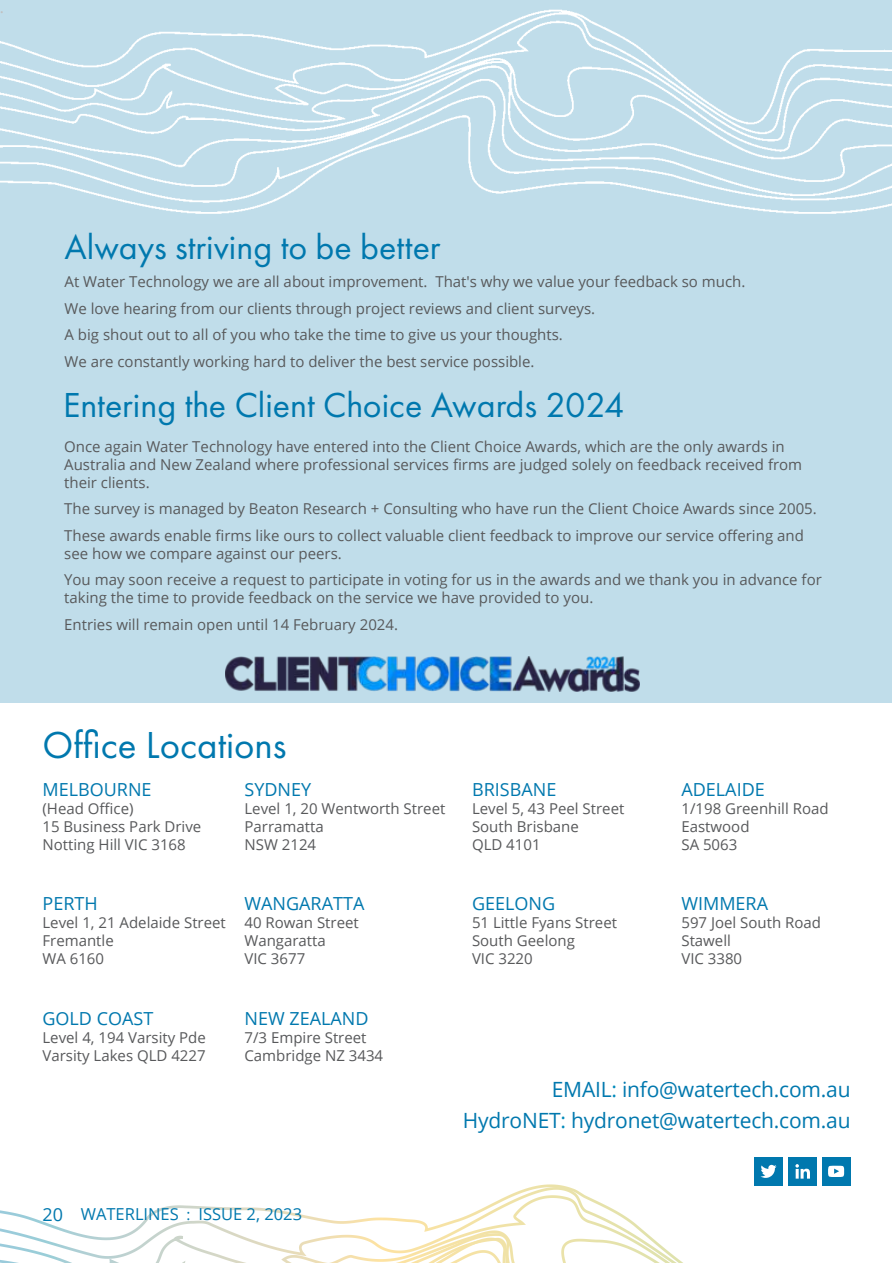
<style>
.page{position:relative;width:893px;height:1263px;background:#fff}
.page>*{position:absolute;margin:0;border:0;box-sizing:border-box;transform-origin:0 0}
.t1{font:39px "Futura PT";color:#0078ae}
.t2{font:36px "Futura PT";color:#0078ae}
.t3{font:21px/30.8px "Open Sans";letter-spacing:-.01em;color:#0078ae;text-align:right}
.t4{font:18px "Open Sans";color:#0078ae}
.t5{font:18px "Minion Pro";color:#000}
.t6{font:16.5px "Open Sans";color:#0078ae}
.t7{font:15px/18px "Open Sans";color:#58595b}
.s1{color:#008abb}
.s2{font-size:18px}
.s3{font-size:15px}
</style>
<div class="page">
<div style="left:0;top:0;width:892px;height:703px;background:#c0ddea"></div>
<img style="left:0;top:9px;width:892px;height:205px">
<div style="left:822px;top:1157px;width:29px;height:29px;background:#0078ae"></div>
<svg style="left:828px;top:1165px;width:16px;height:12px"></svg>
<div style="left:754px;top:1157px;width:28px;height:29px;background:#0078ae"></div>
<svg style="left:760px;top:1165px;width:16px;height:13px"></svg>
<div style="left:788px;top:1157px;width:28px;height:29px;background:#0078ae"></div>
<svg style="left:795px;top:1164px;width:15px;height:14px"></svg>
<img style="left:225px;top:657px;width:415px;height:34px">
<svg style="left:0;top:1184px;width:639px;height:43px"></svg>
<svg style="left:0;top:1227px;width:683px;height:36px"></svg>
<p class="t5" style="left:-1px;top:-3px;width:6px">.</p>
<h2 class="t2" style="left:65px;top:233px;width:378px">Always striving to be better</h2>
<p class="t7" style="left:65px;top:268px;width:682px;line-height:26.5px">At Water Technology we are all about improvement. That's why we value your feedback so much.<br>We love hearing from our clients through project reviews and client surveys.<br>A big shout out to all of you who take the time to give us your thoughts.<br>We are constantly working hard to deliver the best service possible.</p>
<h2 class="t2" style="left:63px;top:390px;width:563px">Entering the Client Choice Awards 2024</h2>
<p class="t7" style="left:64px;top:437px;width:740px">Once again Water Technology have entered into the Client Choice Awards, which are the only awards in<br>Australia and New Zealand where professional services 昀椀rms are judged solely on feedback received from their clients.</p>
<p class="t7" style="left:64px;top:495px;width:754px;line-height:26.5px">The survey is managed by Beaton Research + Consulting who have run the Client Choice Awards since 2005.<br>These awards enable 昀椀rms like ours to collect valuable client feedback to improve our service o昀昀ering and</p>
<p class="t7" style="left:64px;top:539px;width:759px;line-height:26.5px">see how we compare against our peers.<br>You may soon receive a request to participate in voting for us in the awards and we thank you in advance for</p>
<p class="t7" style="left:64px;top:584px;width:531px;line-height:26.5px">taking the time to provide feedback on the service we have provided to you.<br>Entries will remain open until 14 February 2024.</p>
<h1 class="t1" style="left:43px;top:729px;width:246px">Office Locations</h1>
<p class="t4" style="left:43px;top:777px;width:111px">MELBOURNE</p>
<p class="t7" style="left:43px;top:799px;width:160px">(Head O昀케ce)<br>15 Business Park Drive<br>Notting Hill VIC 3168</p>
<p class="t4" style="left:43px;top:891px;width:57px">PERTH</p>
<p class="t7" style="left:43px;top:913px;width:185px">Level 1, 21 Adelaide Street<br>Fremantle<br>WA 6160</p>
<p class="t4" style="left:43px;top:1006px;width:112px">GOLD COAST</p>
<p class="t7" style="left:43px;top:1028px;width:165px">Level 4, 194 Varsity Pde<br>Varsity Lakes QLD 4227</p>
<p class="t4" style="left:244px;top:777px;width:68px">SYDNEY</p>
<p class="t7" style="left:244px;top:799px;width:202px">Level 1, 20 Wentworth Street<br>Parramatta<br>NSW 2124</p>
<p class="t4" style="left:244px;top:891px;width:121px">WANGARATTA</p>
<p class="t7" style="left:244px;top:913px;width:116px">40 Rowan Street<br>Wangaratta<br>VIC 3677</p>
<p class="t4" style="left:244px;top:1006px;width:126px">NEW ZEALAND</p>
<p class="t7" style="left:244px;top:1028px;width:140px">7/3 Empire Street<br>Cambridge NZ 3434</p>
<p class="t4" style="left:472px;top:777px;width:86px">BRISBANE</p>
<p class="t7" style="left:472px;top:799px;width:154px">Level 5, 43 Peel Street<br>South Brisbane<br>QLD 4101</p>
<p class="t4" style="left:472px;top:891px;width:85px">GEELONG</p>
<p class="t7" style="left:472px;top:913px;width:147px">51 Little Fyans Street<br>South Geelong<br>VIC 3220</p>
<p class="t4" style="left:681px;top:777px;width:85px">ADELAIDE</p>
<p class="t7" style="left:681px;top:799px;width:149px">1/198 Greenhill Road<br>Eastwood<br>SA 5063</p>
<p class="t4" style="left:681px;top:897px;width:88px">WIMMERA</p>
<p class="t7" style="left:681px;top:913px;width:141px">597 Joel South Road<br>Stawell<br>VIC 3380</p>
<h3 class="t3" style="left:463px;top:1076px;width:389px">EMAIL<span class="s1">:</span> info@watertech.com.au<br>HydroNET<span class="s1">:</span> hydronet@watertech.com.au</h3>
<p class="t6" style="left:43px;top:1208px;width:261px"><span class="s2">20</span> WATERLINES <span class="s3">:</span> ISSUE 2, 2023</p>
</div>
